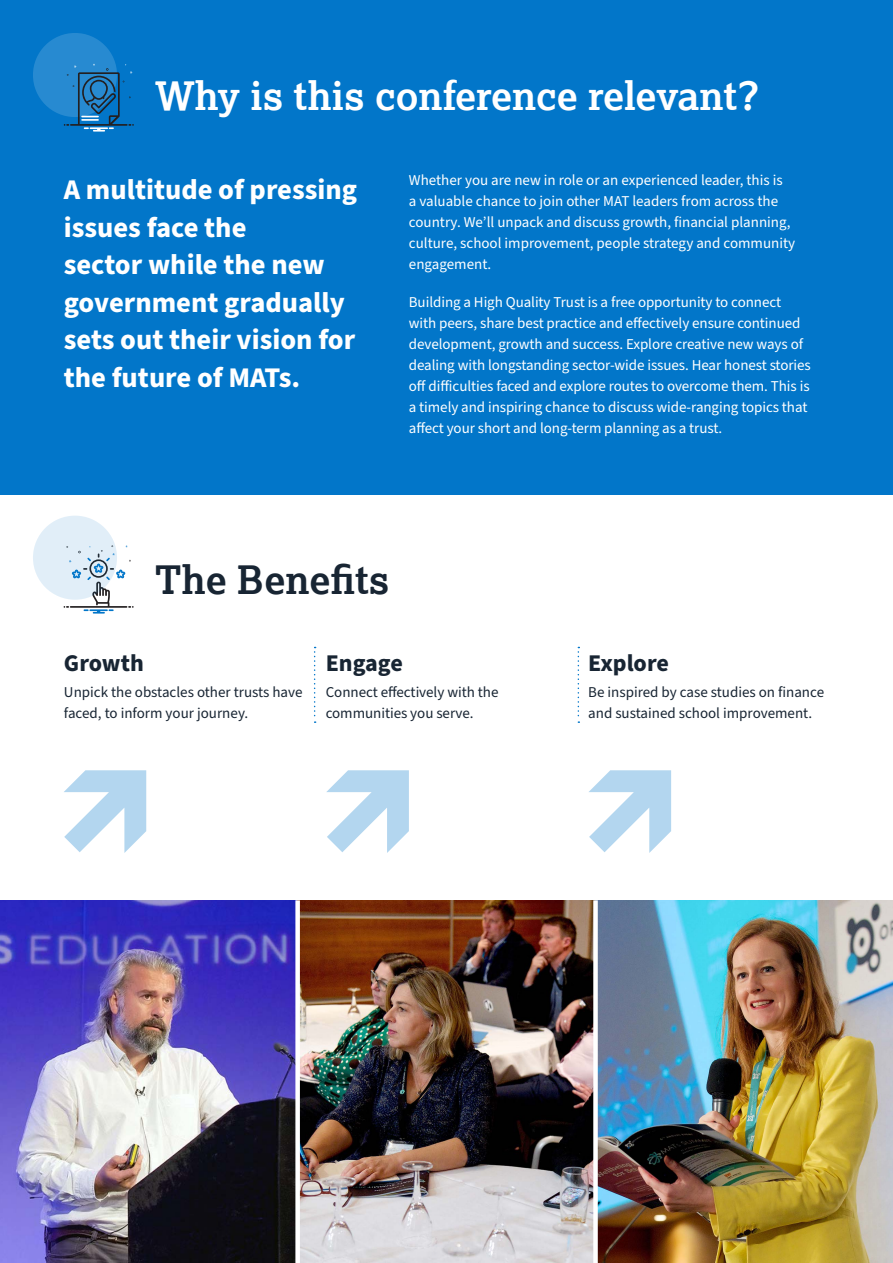
<style>
.page{position:relative;width:893px;height:1263px;background:#fff}
.page>*{position:absolute;margin:0;border:0;box-sizing:border-box;transform-origin:0 0}
.t1{font:700 39px "Lexia";color:#fff}
.t2{font:700 39px "Lexia";color:#182533}
.t3{font:700 28.5px/37.5px "Source Sans Pro";color:#fff}
.t4{font:700 24px "Source Sans Pro";color:#182533}
.t5{font:15px/21px "Source Sans Pro";letter-spacing:-.005em;color:#fff}
.t6{font:15px/21px "Source Sans Pro";color:#182533}
</style>
<div class="page">
<div style="left:0;top:0;width:893px;height:494px;background:#0276c9"></div>
<div style="left:33px;top:33px;width:84px;height:84px;background:#278ad1;border-radius:50%"></div>
<img style="left:0;top:900px;width:295px;height:363px">
<svg style="left:64px;top:770px;width:82px;height:83px"></svg>
<svg style="left:326px;top:770px;width:83px;height:83px"></svg>
<svg style="left:589px;top:770px;width:82px;height:83px"></svg>
<img style="left:300px;top:900px;width:293px;height:363px">
<img style="left:598px;top:900px;width:295px;height:363px">
<svg style="left:64px;top:64px;width:70px;height:68px"></svg>
<svg style="left:64px;top:545px;width:70px;height:69px"></svg>
<svg style="left:314px;top:647px;width:2px;height:76px"></svg>
<svg style="left:578px;top:647px;width:1px;height:76px"></svg>
<svg style="left:33px;top:516px;width:84px;height:84px;background:#d6e5f1"></svg>
<p class="t1" style="left:155px;top:72px;width:606px">Why is this conference relevant?</p>
<p class="t3" style="left:64px;top:172px;width:295px">A multitude of pressing issues face the<br>sector while the new government gradually sets out their vision for the future of MATs.</p>
<p class="t5" style="left:409px;top:170px;width:388px">Whether you are new in role or an experienced leader, this is<br>a valuable chance to join other MAT leaders from across the country. We’ll unpack and discuss growth, financial planning, culture, school improvement, people strategy and community engagement.</p>
<p class="t5" style="left:409px;top:292px;width:403px">Building a High Quality Trust is a free opportunity to connect with peers, share best practice and effectively ensure continued development, growth and success. Explore creative new ways of dealing with longstanding sector-wide issues. Hear honest stories off difficulties faced and explore routes to overcome them. This is a timely and inspiring chance to discuss wide-ranging topics that affect your short and long-term planning as a trust.</p>
<p class="t2" style="left:155px;top:555px;width:236px">The Benefits</p>
<p class="t4" style="left:64px;top:647px;width:81px">Growth</p>
<p class="t6" style="left:64px;top:682px;width:240px">Unpick the obstacles other trusts have faced, to inform your journey.</p>
<p class="t4" style="left:326px;top:647px;width:79px">Engage</p>
<p class="t6" style="left:326px;top:682px;width:174px">Connect effectively with the communities you serve.</p>
<p class="t4" style="left:588px;top:647px;width:82px">Explore</p>
<p class="t6" style="left:588px;top:682px;width:237px">Be inspired by case studies on finance and sustained school improvement.</p>
</div>
